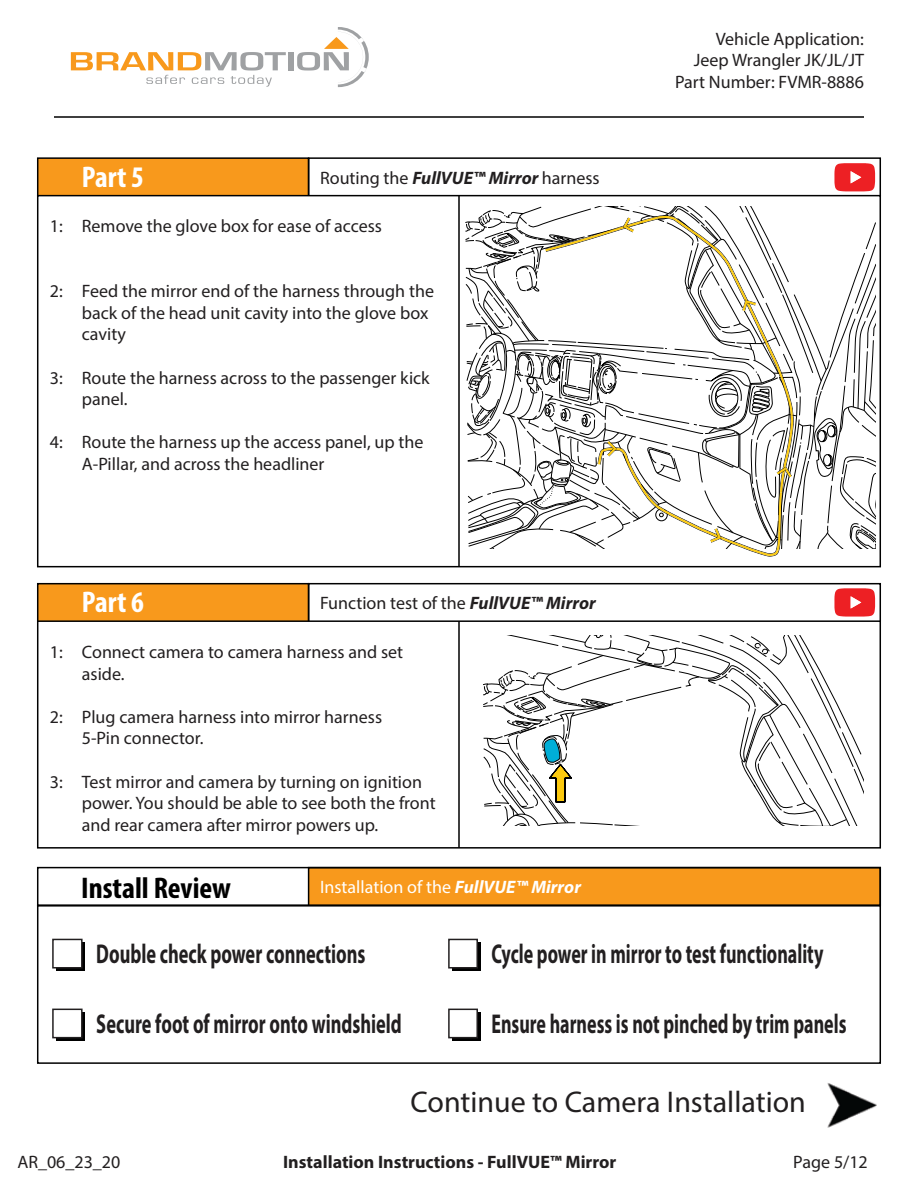
<style>
.page{position:relative;width:918px;height:1188px;background:#fff}
.page>*{position:absolute;margin:0;border:0;box-sizing:border-box;transform-origin:0 0}
.t1{font:30px "Myriad Pro";color:#221f20}
.t2{font:700 condensed 30px "Myriad Pro";color:#000}
.t3{font:700 condensed 30px "Myriad Pro";color:#fff}
.t4{font:700 27.3px "Myriad Pro";color:#221f20;scale:.66 1}
.t5{font:700 27.3px "Myriad Pro";color:#221f20;scale:.67 1}
.t6{font:18px/21.6px "Myriad Pro";color:#221f20}
.t7{font:700 18px "Myriad Pro";color:#221f20}
.t8{font:18px "Myriad Pro";color:#fff}
.s1{font-weight:700;font-style:italic}
</style>
<div class="page">
<div style="left:288px;top:52px;width:5px;height:18px;background:#9fa1a3"></div>
<svg style="left:297px;top:27px;width:72px;height:60px"></svg>
<svg style="left:71px;top:52px;width:215px;height:35px"></svg>
<hr style="left:54px;top:116px;width:810px;height:2px;background:#000">
<img style="left:827px;top:1083px;width:50px;height:45px">
<div style="left:37px;top:583px;width:272px;height:39px;background:#f8991c;border:2px solid #000"></div>
<div style="left:308px;top:583px;width:573px;height:39px;border:2px solid #000"></div>
<div style="left:37px;top:620px;width:844px;height:229px;border:2px solid #000"></div>
<hr style="left:458px;top:621px;width:2px;height:227px;background:#000">
<svg style="left:483px;top:636px;width:380px;height:189px"></svg>
<div style="left:37px;top:157px;width:272px;height:39px;background:#f8991c;border:2px solid #000"></div>
<div style="left:308px;top:157px;width:573px;height:39px;border:2px solid #000"></div>
<div style="left:37px;top:195px;width:844px;height:372px;border:2px solid #000"></div>
<hr style="left:458px;top:196px;width:2px;height:371px;background:#000">
<div style="left:308px;top:867px;width:573px;height:39px;background:#f8991c;border:2px solid #000"></div>
<div style="left:56px;top:943px;width:29px;height:28px;background:#000"></div>
<div style="left:52px;top:939px;width:31px;height:30px;background:#fff;border:2px solid #221f20"></div>
<svg style="left:56px;top:1012px;width:29px;height:29px"></svg>
<div style="left:52px;top:1009px;width:31px;height:29px;background:#fff;border:2px solid #221f20"></div>
<div style="left:452px;top:943px;width:28px;height:28px;background:#000"></div>
<div style="left:448px;top:939px;width:30px;height:30px;background:#fff;border:2px solid #221f20"></div>
<div style="left:452px;top:1012px;width:28px;height:29px;background:linear-gradient(to right,#0f0e0e,#090909)"></div>
<div style="left:448px;top:1009px;width:30px;height:29px;background:#fff;border:2px solid #221f20"></div>
<div style="left:37px;top:867px;width:844px;height:39px;border:2px solid #000"></div>
<div style="left:37px;top:905px;width:844px;height:159px;border:2px solid #000"></div>
<svg style="left:465px;top:207px;width:410px;height:350px"></svg>
<svg style="left:834px;top:163px;width:41px;height:28px"></svg>
<svg style="left:834px;top:588px;width:41px;height:29px"></svg>
<p class="t6" style="left:50px;top:217px;width:14px">1:</p>
<p class="t6" style="left:50px;top:282px;width:14px">2:</p>
<p class="t6" style="left:50px;top:368px;width:14px">3:</p>
<p class="t6" style="left:50px;top:433px;width:14px">4:</p>
<h1 class="t3" style="left:82px;top:166px;width:64px">Part 5</h1>
<p class="t6" style="left:320px;top:168px;width:281px">Routing the <span class="s1">FullVUE™ Mirror</span> harness</p>
<p class="t6" style="left:82px;top:217px;width:302px">Remove the glove box for ease of access</p>
<p class="t6" style="left:82px;top:282px;width:354px">Feed the mirror end of the harness through the back of the head unit cavity into the glove box cavity</p>
<p class="t6" style="left:82px;top:368px;width:349px">Route the harness across to the passenger kick panel.</p>
<p class="t6" style="left:82px;top:433px;width:343px">Route the harness up the access panel, up the<br>A-Pillar, and across the headliner</p>
<p class="t6" style="left:675px;top:29px;width:190px;text-align:right">Vehicle Application:<br>Jeep Wrangler JK/JL/JT<br>Part Number: FVMR-8886</p>
<p class="t6" style="left:50px;top:643px;width:14px">1:</p>
<p class="t6" style="left:50px;top:707px;width:14px">2:</p>
<p class="t6" style="left:50px;top:772px;width:14px">3:</p>
<h1 class="t3" style="left:82px;top:591px;width:64px">Part 6</h1>
<p class="t6" style="left:320px;top:594px;width:277px">Function test of the <span class="s1">FullVUE™ Mirror</span></p>
<p class="t6" style="left:82px;top:643px;width:323px">Connect camera to camera harness and set aside.</p>
<p class="t6" style="left:82px;top:707px;width:302px">Plug camera harness into mirror harness<br>5-Pin connector.</p>
<p class="t6" style="left:82px;top:772px;width:355px">Test mirror and camera by turning on ignition power. You should be able to see both the front and rear camera after mirror powers up.</p>
<h1 class="t2" style="left:81px;top:877px;width:151px">Install Review</h1>
<p class="t8" style="left:320px;top:880px;width:262px">Installation of the <span class="s1">FullVUE™ Mirror</span></p>
<h2 class="t5" style="left:96px;top:944px;width:403px">Double check power connections</h2>
<h2 class="t5" style="left:96px;top:1014px;width:458px">Secure foot of mirror onto windshield</h2>
<h2 class="t4" style="left:491px;top:944px;width:504px">Cycle power in mirror to test functionality</h2>
<h2 class="t4" style="left:491px;top:1014px;width:539px">Ensure harness is not pinched by trim panels</h2>
<h1 class="t1" style="left:411px;top:1091px;width:397px">Continue to Camera Installation</h1>
<p class="t6" style="left:17px;top:1153px;width:105px">AR_06_23_20</p>
<p class="t7" style="left:283px;top:1155px;width:335px">Installation Instructions - FullVUE™ Mirror</p>
<p class="t6" style="left:793px;top:1153px;width:76px">Page 5/12</p>
</div>
